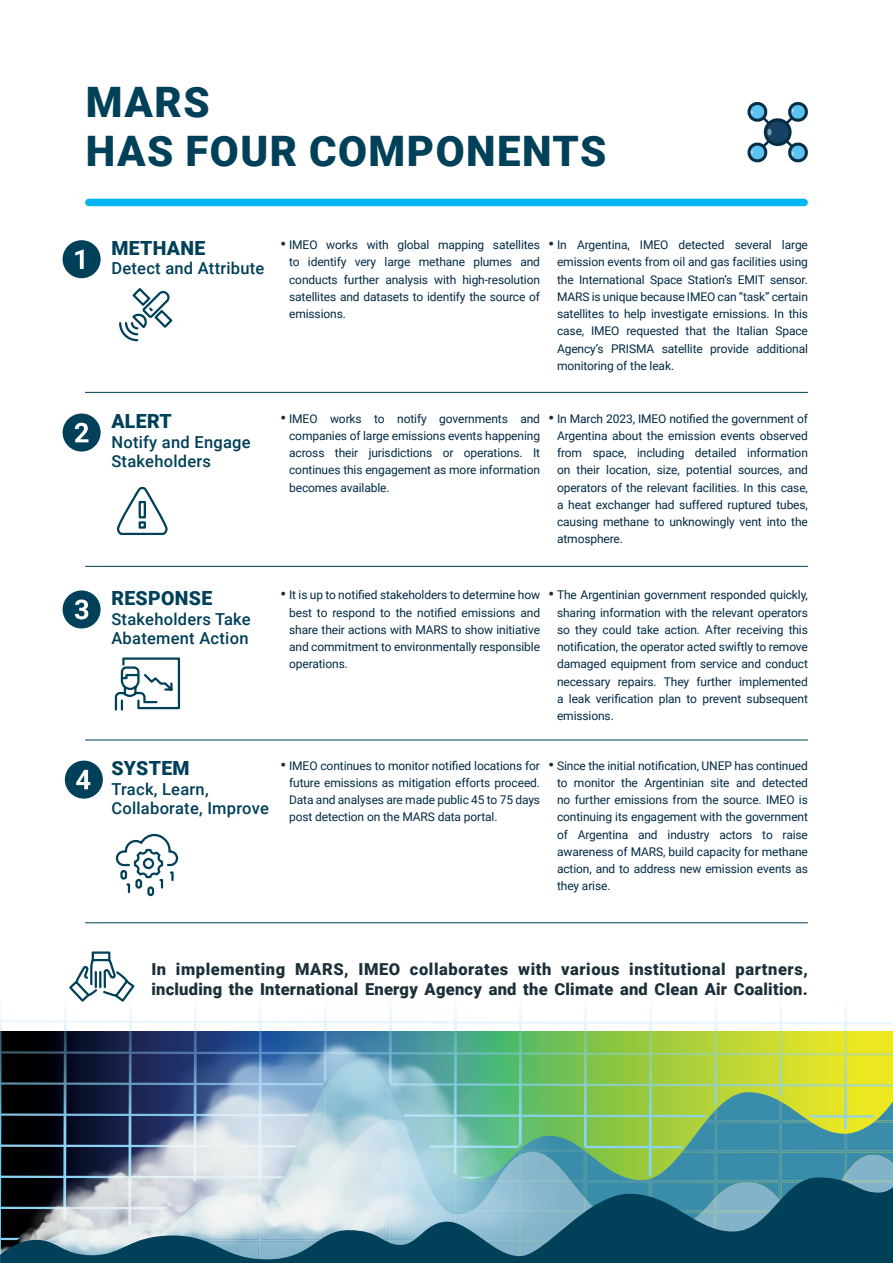
<style>
.page{position:relative;width:893px;height:1263px;background:#fff}
.page>*{position:absolute;margin:0;border:0;box-sizing:border-box;transform-origin:0 0}
.Heading_-_1{font:900 42px/49.5px "Roboto";letter-spacing:.035em;color:#004058}
.TXT_-_REGULAR{font:900 19.5px "Roboto";letter-spacing:.015em;color:#004058}
.TXT_-_REGULAR-2{font:900 16.5px/19.5px "Roboto";letter-spacing:.015em;color:#1b3039}
.TXT_-_REGULAR-3{font:500 16.5px/19.5px "Roboto";letter-spacing:.015em;color:#004058}
.t1{font:12px/17.2px "Roboto";letter-spacing:-.01em;color:#002a44;text-align:justify}
.s1{font-weight:900;font-size:15px;color:#1b3039}
</style>
<div class="page">
<svg style="left:747px;top:102px;width:61px;height:61px"></svg>
<div style="left:89px;top:199px;width:715px;height:7px;background:#00b6f0"></div>
<hr style="left:85px;top:392px;width:722px;height:1px;background:#004058">
<hr style="left:85px;top:922px;width:722px;height:1px;background:#004058">
<hr style="left:85px;top:566px;width:722px;height:1px;background:#004058">
<hr style="left:85px;top:740px;width:722px;height:1px;background:#004058">
<div style="left:63px;top:240px;width:38px;height:38px;background:#004058;border-radius:50%"></div>
<svg style="left:75px;top:249px;width:9px;height:20px"></svg>
<svg style="left:119px;top:288px;width:54px;height:54px"></svg>
<svg style="left:117px;top:486px;width:51px;height:50px"></svg>
<div style="left:63px;top:413px;width:38px;height:39px;background:#004058;border-radius:50%"></div>
<svg style="left:75px;top:423px;width:13px;height:19px"></svg>
<div style="left:63px;top:590px;width:38px;height:38px;background:#004058;border-radius:50%"></div>
<svg style="left:75px;top:599px;width:13px;height:20px"></svg>
<svg style="left:114px;top:657px;width:67px;height:54px"></svg>
<div style="left:65px;top:761px;width:38px;height:38px;background:#004058;border-radius:50%"></div>
<svg style="left:76px;top:770px;width:14px;height:19px"></svg>
<svg style="left:115px;top:833px;width:64px;height:64px"></svg>
<svg style="left:572px;top:1008px;width:321px;height:66px"></svg>
<svg style="left:572px;top:1074px;width:321px;height:16px;background:#b5d54a"></svg>
<svg style="left:572px;top:1090px;width:321px;height:29px;background:#9cc658"></svg>
<svg style="left:572px;top:1119px;width:321px;height:44px;background:#64a883"></svg>
<img style="left:0;top:1007px;width:572px;height:156px">
<svg style="left:0;top:1163px;width:893px;height:100px;background:#648e9d"></svg>
<svg style="left:69px;top:951px;width:66px;height:51px"></svg>
<p class="Heading_-_1" style="left:86px;top:75px;width:522px">MARS<br>HAS FOUR COMPONENTS</p>
<p class="TXT_-_REGULAR" style="left:111px;top:234px;width:95px">METHANE</p>
<p class="TXT_-_REGULAR-3" style="left:111px;top:258px;width:155px">Detect and Attribute</p>
<p class="TXT_-_REGULAR" style="left:111px;top:408px;width:62px">ALERT</p>
<p class="TXT_-_REGULAR-3" style="left:111px;top:431px;width:141px">Notify and Engage<br>Stakeholders</p>
<p class="t1" style="left:289px;top:236px;width:252px;text-indent:-9px"><span class="s1">•</span> IMEO works with global mapping satellites to identify very large methane plumes and conducts further analysis with high-resolution satellites and datasets to identify the source of emissions.</p>
<p class="t1" style="left:557px;top:236px;width:252px;text-indent:-9px"><span class="s1">•</span> In Argentina, IMEO detected several large emission events from oil and gas facilities using the International Space Station’s EMIT sensor.<br>MARS is unique because IMEO can “task” certain satellites to help investigate emissions. In this case, IMEO requested that the Italian Space Agency’s PRISMA satellite provide additional monitoring of the leak.</p>
<p class="t1" style="left:289px;top:409px;width:252px;text-indent:-9px"><span class="s1">•</span> IMEO works to notify governments and companies of large emissions events happening across their jurisdictions or operations. It continues this engagement as more information becomes available.</p>
<p class="t1" style="left:557px;top:409px;width:252px;text-indent:-9px"><span class="s1">•</span> In March 2023, IMEO notified the government of Argentina about the emission events observed from space, including detailed information on their location, size, potential sources, and operators of the relevant facilities. In this case, a heat exchanger had suffered ruptured tubes, causing methane to unknowingly vent into the atmosphere.</p>
<p class="TXT_-_REGULAR" style="left:111px;top:584px;width:102px">RESPONSE</p>
<p class="TXT_-_REGULAR-3" style="left:111px;top:608px;width:141px">Stakeholders Take<br>Abatement Action</p>
<p class="t1" style="left:289px;top:586px;width:252px;text-indent:-9px"><span class="s1">•</span> It is up to notified stakeholders to determine how best to respond to the notified emissions and share their actions with MARS to show initiative and commitment to environmentally responsible operations.</p>
<p class="t1" style="left:557px;top:586px;width:252px;text-indent:-9px"><span class="s1">•</span> The Argentinian government responded quickly, sharing information with the relevant operators so they could take action. After receiving this notification, the operator acted swiftly to remove damaged equipment from service and conduct necessary repairs. They further implemented a leak verification plan to prevent subsequent emissions.</p>
<p class="TXT_-_REGULAR" style="left:111px;top:755px;width:80px">SYSTEM</p>
<p class="TXT_-_REGULAR-3" style="left:111px;top:778px;width:159px">Track, Learn,<br>Collaborate, Improve</p>
<p class="t1" style="left:289px;top:756px;width:252px;text-indent:-9px"><span class="s1">•</span> IMEO continues to monitor notified locations for future emissions as mitigation efforts proceed.<br>Data and analyses are made public 45 to 75 days post detection on the MARS data portal.</p>
<p class="t1" style="left:557px;top:756px;width:252px;text-indent:-9px"><span class="s1">•</span> Since the initial notification, UNEP has continued to monitor the Argentinian site and detected no further emissions from the source. IMEO is continuing its engagement with the government of Argentina and industry actors to raise awareness of MARS, build capacity for methane action, and to address new emission events as they arise.</p>
<p class="TXT_-_REGULAR-2" style="left:151px;top:959px;width:658px">In implementing MARS, IMEO collaborates with various institutional partners, including the International Energy Agency and the Climate and Clean Air Coalition.</p>
</div>
